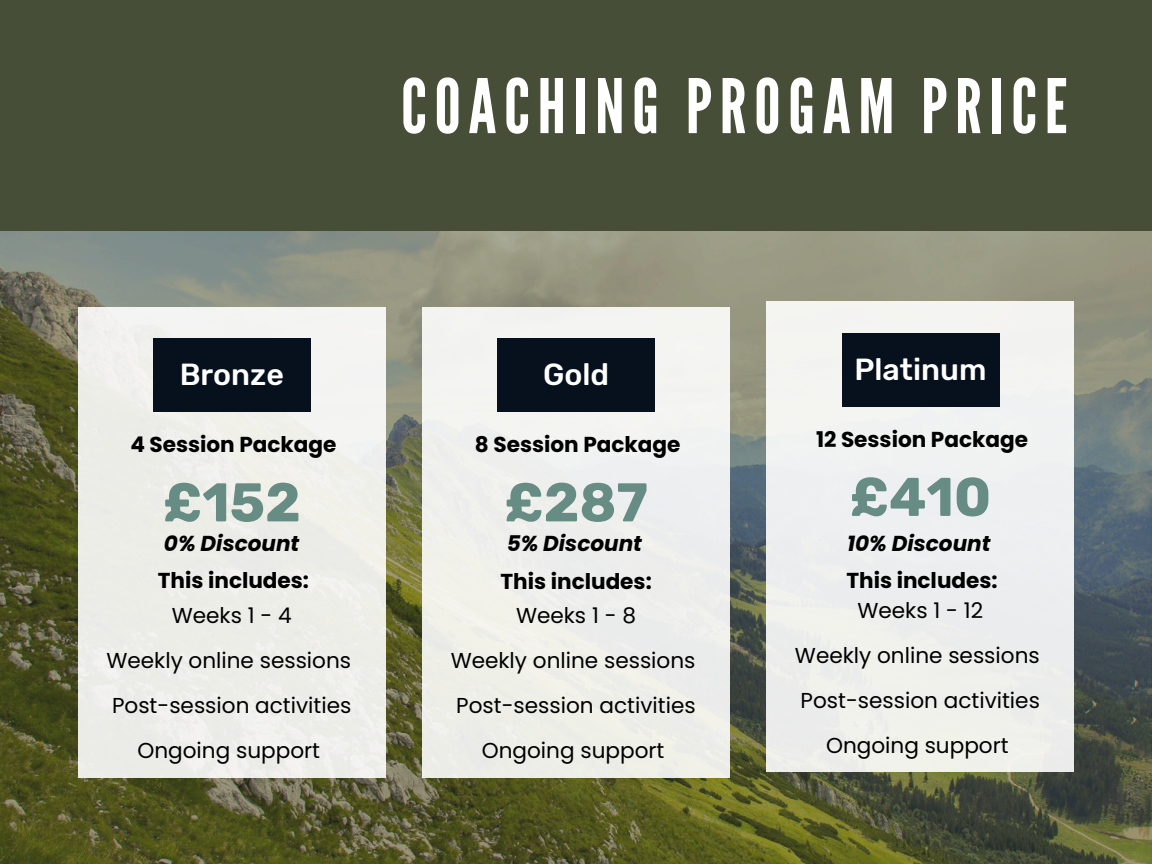
<style>
.page{position:relative;width:1152px;height:864px;background:#464e37}
.page>*{position:absolute;margin:0;border:0;box-sizing:border-box;transform-origin:0 0}
.t1{font:75px "League Gothic";letter-spacing:.1em;color:#fff}
.t2{font:700 54.45px "Rubik";color:#668c83}
.t3{font:500 30.45px "Rubik";color:#fff}
.t4{font:21.6px "Poppins";color:#000}
.t5{font:700 21.6px "Poppins";color:#000}
.t6{font:italic 700 21.6px "Poppins";color:#000}
</style>
<div class="page">
<img style="left:0;top:231px;width:1152px;height:633px">
<div style="left:78px;top:307px;width:307px;height:470px;background:#edede8"></div>
<div style="left:153px;top:339px;width:158px;height:73px;background:#07111e"></div>
<div style="left:422px;top:307px;width:308px;height:470px;background:#efefec"></div>
<div style="left:498px;top:339px;width:157px;height:73px;background:#07111e"></div>
<div style="left:767px;top:301px;width:307px;height:471px;background:#eff0f0"></div>
<div style="left:842px;top:333px;width:158px;height:74px;background:#07111e"></div>
<p class="t1" style="left:401px;top:63px;width:668px">COACHING PROGAM PRICE</p>
<h1 class="t3" style="left:180px;top:357px;width:106px">Bronze</h1>
<p class="t3" style="left:543px;top:357px;width:68px">Gold</p>
<p class="t3" style="left:854px;top:351px;width:134px">Platinum</p>
<h4 class="t5" style="left:130px;top:429px;width:208px">4 Session Package</h4>
<h4 class="t5" style="left:475px;top:429px;width:207px">8 Session Package</h4>
<h3 class="t5" style="left:816px;top:424px;width:214px">12 Session Package</h3>
<h3 class="t2" style="left:163px;top:470px;width:139px">£152</h3>
<h3 class="t2" style="left:504px;top:470px;width:145px">£287</h3>
<p class="t2" style="left:850px;top:465px;width:143px">£410</p>
<p class="t6" style="left:164px;top:528px;width:137px">0% Discount</p>
<p class="t6" style="left:507px;top:528px;width:137px">5% Discount</p>
<p class="t6" style="left:847px;top:528px;width:145px">10% Discount</p>
<p class="t5" style="left:158px;top:565px;width:153px">This includes:</p>
<p class="t5" style="left:500px;top:567px;width:153px">This includes:</p>
<p class="t5" style="left:846px;top:565px;width:153px">This includes:</p>
<h2 class="t4" style="left:172px;top:600px;width:121px">Weeks 1 - 4</h2>
<h4 class="t4" style="left:106px;top:645px;width:246px">Weekly online sessions</h4>
<h4 class="t4" style="left:112px;top:690px;width:241px">Post-session activities</h4>
<p class="t4" style="left:137px;top:735px;width:184px">Ongoing support</p>
<h2 class="t4" style="left:516px;top:600px;width:121px">Weeks 1 - 8</h2>
<h4 class="t4" style="left:451px;top:645px;width:246px">Weekly online sessions</h4>
<h4 class="t4" style="left:456px;top:690px;width:241px">Post-session activities</h4>
<p class="t4" style="left:482px;top:735px;width:184px">Ongoing support</p>
<h4 class="t4" style="left:857px;top:595px;width:127px">Weeks 1 - 12</h4>
<h2 class="t4" style="left:795px;top:640px;width:246px">Weekly online sessions</h2>
<h4 class="t4" style="left:801px;top:685px;width:241px">Post-session activities</h4>
<h4 class="t4" style="left:826px;top:730px;width:184px">Ongoing support</h4>
</div>
